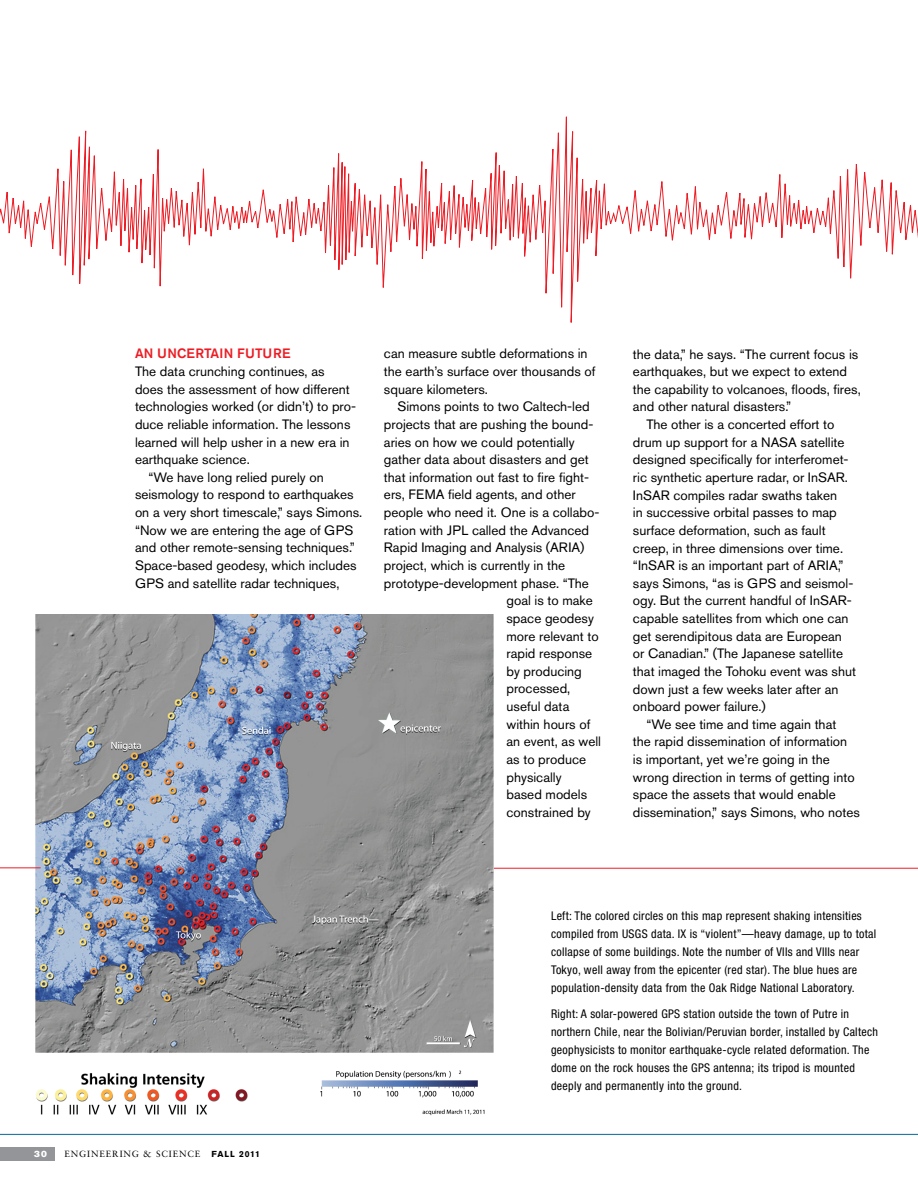
<style>
.page{position:relative;width:918px;height:1188px;background:#fff}
.page>*{position:absolute;margin:0;border:0;box-sizing:border-box;transform-origin:0 0}
.t1{font:13.5px/17.7px "Akzidenz Grotesk Pro";color:#000}
.t2{font:500 13.5px "Akzidenz Grotesk Pro";color:#ed1c24}
.t3{font:condensed 12px/18px "Helvetica Neue";letter-spacing:.025em;color:#000}
.t4{font:9px "Sabon LT Std";letter-spacing:.1em;color:#000}
.t5{font:9px "Akzidenz Grotesk Pro Super";color:#fff}
.s1{font-family:"Akzidenz Grotesk Pro";font-weight:700;font-size:8.7px}
</style>
<div class="page">
<hr style="left:451px;top:868px;width:467px;height:1px;background:#ed1c24">
<div style="left:0;top:1147px;width:54px;height:14px;background:#939598"></div>
<img style="left:28px;top:615px;width:465px;height:501px">
<hr style="left:0;top:868px;width:41px;height:1px;background:#ed1c24">
<svg style="left:0;top:116px;width:918px;height:207px"></svg>
<hr style="left:0;top:1134px;width:918px;height:1px;background:#006a9e">
<p class="t2" style="left:135px;top:345px;width:60px">AN UNCERTAIN</p>
<p class="t2" style="left:237px;top:345px;width:18px">FUTURE</p>
<p class="t1" style="left:135px;top:362px;width:191px">The data crunching continues, as</p>
<p class="t1" style="left:135px;top:380px;width:216px">does the assessment of how different</p>
<p class="t1" style="left:135px;top:398px;width:223px">technologies worked (or didn’t) to pro-</p>
<p class="t1" style="left:135px;top:415px;width:217px">duce reliable information. The lessons</p>
<p class="t1" style="left:135px;top:433px;width:216px">learned will help usher in a new era in</p>
<p class="t1" style="left:135px;top:451px;width:116px">earthquake science.</p>
<p class="t1" style="left:148px;top:468px;width:177px">“We have long relied purely on</p>
<p class="t1" style="left:135px;top:486px;width:220px">seismology to respond to earthquakes</p>
<p class="t1" style="left:135px;top:503px;width:229px">on a very short timescale,” says Simons.</p>
<p class="t1" style="left:135px;top:521px;width:220px">“Now we are entering the age of GPS</p>
<p class="t1" style="left:135px;top:539px;width:221px">and other remote-sensing techniques.”</p>
<p class="t1" style="left:135px;top:556px;width:223px">Space-based geodesy, which includes</p>
<p class="t1" style="left:135px;top:574px;width:206px">GPS and satellite radar techniques,</p>
<p class="t1" style="left:384px;top:345px;width:213px">can measure subtle deformations in the earth’s surface over thousands of square kilometers.</p>
<p class="t1" style="left:384px;top:398px;width:211px;text-indent:14px">Simons points to two Caltech-led projects that are pushing the bound&shy;aries on how we could potentially gather data about disasters and get that information out fast to fire fight&shy;ers, FEMA</p>
<p class="t1" style="left:448px;top:486px;width:129px">field agents, and other</p>
<p class="t1" style="left:384px;top:503px;width:217px">people who need it. One is a collabo-</p>
<p class="t1" style="left:384px;top:521px;width:207px">ration with JPL called the Advanced</p>
<p class="t1" style="left:384px;top:539px;width:202px">Rapid Imaging and Analysis (ARIA)</p>
<p class="t1" style="left:384px;top:556px;width:183px">project, which is currently in the</p>
<p class="t1" style="left:384px;top:574px;width:206px">prototype-development phase. “The</p>
<p class="t1" style="left:507px;top:592px;width:88px">goal is to make</p>
<p class="t1" style="left:507px;top:609px;width:89px">space geodesy</p>
<p class="t1" style="left:507px;top:627px;width:94px">more relevant to</p>
<p class="t1" style="left:507px;top:645px;width:87px">rapid response</p>
<p class="t1" style="left:507px;top:662px;width:77px">by producing</p>
<p class="t1" style="left:507px;top:680px;width:65px">processed,</p>
<p class="t1" style="left:507px;top:697px;width:65px">useful data</p>
<p class="t1" style="left:507px;top:715px;width:85px">within hours of</p>
<p class="t1" style="left:507px;top:733px;width:96px">an event, as well</p>
<p class="t1" style="left:507px;top:750px;width:81px">as to produce</p>
<p class="t1" style="left:507px;top:768px;width:57px">physically</p>
<p class="t1" style="left:507px;top:786px;width:82px">based models</p>
<p class="t1" style="left:507px;top:803px;width:86px">constrained by</p>
<p class="t1" style="left:633px;top:345px;width:227px">the data,” he says. “The current focus is</p>
<p class="t1" style="left:633px;top:363px;width:216px">earthquakes, but we expect to extend</p>
<p class="t1" style="left:633px;top:380px;width:229px">the capability to volcanoes, floods, fires,</p>
<p class="t1" style="left:633px;top:398px;width:160px">and other natural disasters.”</p>
<p class="t1" style="left:646px;top:415px;width:189px">The other is a concerted effort to</p>
<p class="t1" style="left:633px;top:433px;width:213px">drum up support for a NASA satellite</p>
<p class="t1" style="left:633px;top:451px;width:217px">designed specifically for interferomet-</p>
<p class="t1" style="left:633px;top:468px;width:216px">ric synthetic aperture radar, or InSAR.</p>
<p class="t1" style="left:633px;top:486px;width:206px">InSAR compiles radar swaths taken</p>
<p class="t1" style="left:633px;top:504px;width:205px">in successive orbital passes to map</p>
<p class="t1" style="left:633px;top:521px;width:194px">surface deformation, such as fault</p>
<p class="t1" style="left:633px;top:539px;width:212px">creep, in three dimensions over time.</p>
<p class="t1" style="left:633px;top:557px;width:212px">“InSAR is an important part of AR IA,”</p>
<p class="t1" style="left:633px;top:574px;width:222px">says Simons, “as is GPS and seismol-</p>
<p class="t1" style="left:633px;top:592px;width:220px">ogy. But the current handful of InSAR-</p>
<p class="t1" style="left:633px;top:609px;width:217px">capable satellites from which one can</p>
<p class="t1" style="left:633px;top:627px;width:210px">get serendipitous data are European</p>
<p class="t1" style="left:633px;top:645px;width:212px">or Canadian.” (The Japanese satellite</p>
<p class="t1" style="left:633px;top:662px;width:225px">that imaged the Tohoku event was shut</p>
<p class="t1" style="left:633px;top:680px;width:207px">down just a few weeks later after an</p>
<p class="t1" style="left:633px;top:698px;width:134px">onboard power failure.)</p>
<p class="t1" style="left:646px;top:715px;width:191px">“We see time and time again that</p>
<p class="t1" style="left:633px;top:733px;width:216px">the rapid dissemination of information</p>
<p class="t1" style="left:633px;top:750px;width:198px">is important, yet we’re going in the</p>
<p class="t1" style="left:633px;top:768px;width:223px">wrong direction in terms of getting into</p>
<p class="t1" style="left:633px;top:786px;width:204px">space the assets that would enable</p>
<p class="t1" style="left:633px;top:803px;width:228px">dissemination,” says Simons, who notes</p>
<p class="t5" style="left:34px;top:1148px;width:14px">30</p>
<p class="t4" style="left:64px;top:1149px;width:197px">ENGINEERING &amp; SCIENCE <span class="s1">Fall 2011</span></p>
<p class="t3" style="left:551px;top:907px;width:327px">Left: The colored circles on this map represent shaking intensities compiled from USGS data. IX is “violent”—heavy damage, up to total collapse of some buildings. Note the number of VIIs and VIIIs near Tokyo, well away from the epicenter (red star). The blue hues are population-density data from the Oak Ridge National Laboratory.</p>
<p class="t3" style="left:551px;top:1005px;width:329px">Right: A solar-powered GPS station outside the town of Putre in northern Chile, near the Bolivian/Peruvian border, installed by Caltech geophysicists to monitor earthquake-cycle related deformation. The dome on the rock houses the GPS antenna; its tripod is mounted deeply and permanently into the ground.</p>
</div>
